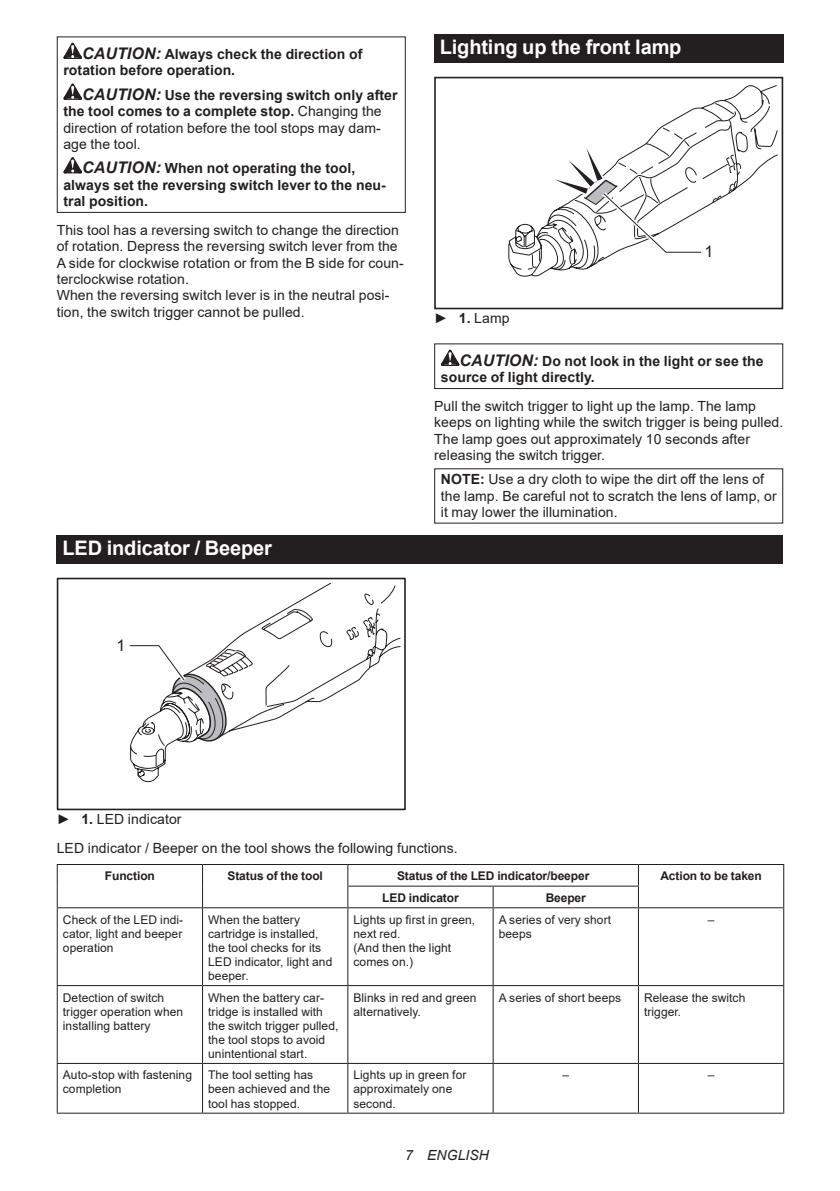
<style>
.page{position:relative;width:840px;height:1191px;background:#fff}
.page>*{position:absolute;margin:0;border:0;box-sizing:border-box;transform-origin:0 0}
.t1{font:700 20px "Arial";letter-spacing:-.01em;color:#fff}
.t2{font:16px "Arial";color:#231f20}
.t3{font:14px/16.4px "Arial";letter-spacing:.005em;color:#231f20}
.t4{font:700 14px/16.4px "Arial";letter-spacing:.005em;color:#231f20}
.t5{font:italic 14px "Arial";letter-spacing:.005em;color:#231f20}
.t6{font:12px/14px "Arial";letter-spacing:.005em;color:#231f20}
.t7{font:700 12px "Arial";letter-spacing:-.01em;color:#231f20}
.s1{font-style:italic;font-size:16px}
.s2{font-weight:700;font-style:italic;font-size:16px}
.s3{font-weight:700}
</style>
<div class="page">
<svg style="left:63px;top:43px;width:19px;height:16px"></svg>
<svg style="left:63px;top:83px;width:19px;height:17px"></svg>
<svg style="left:63px;top:157px;width:19px;height:16px"></svg>
<div style="left:57px;top:36px;width:348px;height:177px;border:1px solid #231f20"></div>
<div style="left:434px;top:34px;width:348px;height:29px;background:#231f20"></div>
<svg style="left:645px;top:85px;width:132px;height:124px"></svg>
<div style="left:434px;top:77px;width:348px;height:232px;border:2px solid #231f20"></div>
<svg style="left:508px;top:144px;width:196px;height:165px"></svg>
<svg style="left:440px;top:349px;width:19px;height:17px"></svg>
<div style="left:434px;top:343px;width:348px;height:46px;border:1px solid #231f20"></div>
<div style="left:57px;top:535px;width:725px;height:28px;background:#231f20"></div>
<svg style="left:130px;top:582px;width:271px;height:201px"></svg>
<div style="left:57px;top:578px;width:348px;height:232px;border:2px solid #231f20"></div>
<svg style="left:129px;top:641px;width:101px;height:102px"></svg>
<hr style="left:57px;top:864px;width:145px;height:1px;background:#231f20">
<hr style="left:202px;top:864px;width:145px;height:1px;background:#231f20">
<hr style="left:347px;top:864px;width:146px;height:1px;background:#231f20">
<hr style="left:493px;top:864px;width:145px;height:1px;background:#231f20">
<hr style="left:638px;top:864px;width:145px;height:1px;background:#231f20">
<svg style="left:57px;top:865px;width:1px;height:42px"></svg>
<svg style="left:202px;top:865px;width:1px;height:42px"></svg>
<hr style="left:347px;top:885px;width:146px;height:1px;background:#231f20">
<svg style="left:347px;top:865px;width:1px;height:42px"></svg>
<hr style="left:493px;top:885px;width:145px;height:1px;background:#231f20">
<svg style="left:492px;top:886px;width:1px;height:21px"></svg>
<svg style="left:637px;top:865px;width:1px;height:42px"></svg>
<hr style="left:57px;top:907px;width:145px;height:1px;background:#231f20">
<hr style="left:57px;top:908px;width:1px;height:77px;background:#231f20">
<hr style="left:202px;top:907px;width:145px;height:1px;background:#231f20">
<hr style="left:202px;top:908px;width:1px;height:77px;background:#231f20">
<hr style="left:347px;top:907px;width:146px;height:1px;background:#231f20">
<hr style="left:347px;top:908px;width:1px;height:77px;background:#231f20">
<hr style="left:493px;top:907px;width:145px;height:1px;background:#231f20">
<hr style="left:492px;top:908px;width:1px;height:77px;background:#231f20">
<hr style="left:638px;top:907px;width:145px;height:1px;background:#231f20">
<hr style="left:637px;top:908px;width:1px;height:77px;background:#231f20">
<hr style="left:782px;top:908px;width:1px;height:77px;background:#231f20">
<hr style="left:57px;top:985px;width:145px;height:1px;background:#231f20">
<hr style="left:57px;top:986px;width:1px;height:77px;background:#231f20">
<hr style="left:202px;top:985px;width:145px;height:1px;background:#231f20">
<hr style="left:202px;top:986px;width:1px;height:77px;background:#231f20">
<hr style="left:347px;top:985px;width:146px;height:1px;background:#231f20">
<hr style="left:347px;top:986px;width:1px;height:77px;background:#231f20">
<hr style="left:493px;top:985px;width:145px;height:1px;background:#231f20">
<hr style="left:492px;top:986px;width:1px;height:77px;background:#231f20">
<hr style="left:638px;top:985px;width:145px;height:1px;background:#231f20">
<hr style="left:637px;top:986px;width:1px;height:77px;background:#231f20">
<hr style="left:782px;top:986px;width:1px;height:77px;background:#231f20">
<hr style="left:57px;top:1063px;width:145px;height:1px;background:#231f20">
<hr style="left:57px;top:1064px;width:1px;height:48px;background:#231f20">
<hr style="left:202px;top:1063px;width:145px;height:1px;background:#231f20">
<hr style="left:202px;top:1064px;width:1px;height:48px;background:#231f20">
<hr style="left:347px;top:1063px;width:146px;height:1px;background:#231f20">
<hr style="left:347px;top:1064px;width:1px;height:48px;background:#231f20">
<hr style="left:493px;top:1063px;width:145px;height:1px;background:#231f20">
<hr style="left:492px;top:1064px;width:1px;height:48px;background:#231f20">
<hr style="left:638px;top:1063px;width:145px;height:1px;background:#231f20">
<hr style="left:637px;top:1064px;width:1px;height:48px;background:#231f20">
<hr style="left:782px;top:1064px;width:1px;height:48px;background:#231f20">
<hr style="left:57px;top:1112px;width:145px;height:1px;background:#231f20">
<hr style="left:202px;top:1112px;width:145px;height:1px;background:#231f20">
<hr style="left:347px;top:1112px;width:146px;height:1px;background:#231f20">
<hr style="left:493px;top:1112px;width:145px;height:1px;background:#231f20">
<hr style="left:638px;top:1112px;width:145px;height:1px;background:#231f20">
<p class="t4" style="left:63px;top:46px;width:300px;text-indent:19px"><span class="s1">CAUTION:</span> Always check the direction of rotation before operation.</p>
<p class="t3" style="left:63px;top:87px;width:335px;text-indent:19px"><span class="s2">CAUTION:</span> <span class="s3">Use the reversing switch only after the tool comes to a complete stop.</span> Changing the direction of rotation before the tool stops may dam&shy;age the tool.</p>
<p class="t4" style="left:63px;top:160px;width:323px;text-indent:19px"><span class="s1">CAUTION:</span> When not operating the tool, always set the reversing switch lever to the neu&shy;tral position.</p>
<p class="t3" style="left:57px;top:222px;width:348px">This tool has a reversing switch to change the direction of rotation. Depress the reversing switch lever from the A side for clockwise rotation or from the B side for coun&shy;terclockwise rotation.<br>When the reversing switch lever is in the neutral posi&shy;tion, the switch trigger cannot be pulled.</p>
<h1 class="t1" style="left:62px;top:534px;width:211px">LED indicator / Beeper</h1>
<h1 class="t1" style="left:439px;top:33px;width:243px">Lighting up the front lamp</h1>
<p class="t2" style="left:704px;top:241px;width:10px">1</p>
<p class="t3" style="left:434px;top:310px;width:77px">► <span class="s3">1.</span> Lamp</p>
<p class="t4" style="left:440px;top:353px;width:324px;text-indent:19px"><span class="s1">CAUTION:</span> Do not look in the light or see the source of light directly.</p>
<p class="t3" style="left:434px;top:398px;width:350px">Pull the switch trigger to light up the lamp. The lamp keeps on lighting while the switch trigger is being pulled.<br>The lamp goes out approximately 10 seconds after releasing the switch trigger.</p>
<p class="t3" style="left:440px;top:471px;width:337px"><span class="s3">NOTE:</span> Use a dry cloth to wipe the dirt off the lens of the lamp. Be careful not to scratch the lens of lamp, or it may lower the illumination.</p>
<p class="t2" style="left:116px;top:634px;width:10px">1</p>
<p class="t3" style="left:57px;top:804px;width:402px;line-height:28.8px">► <span class="s3">1.</span> LED indicator<br>LED indicator / Beeper on the tool shows the following functions.</p>
<p class="t7" style="left:105px;top:867px;width:51px">Function</p>
<p class="t7" style="left:227px;top:867px;width:97px">Status of the tool</p>
<p class="t7" style="left:397px;top:867px;width:194px">Status of the LED indicator/beeper</p>
<p class="t7" style="left:660px;top:867px;width:103px">Action to be taken</p>
<p class="t7" style="left:382px;top:889px;width:78px">LED indicator</p>
<p class="t7" style="left:545px;top:889px;width:42px">Beeper</p>
<p class="t6" style="left:63px;top:912px;width:122px;text-align:justify">Check of the LED indi&shy;cator, light and beeper operation</p>
<p class="t6" style="left:208px;top:912px;width:126px">When the battery cartridge is installed, the tool checks for its<br>LED indicator, light and beeper.</p>
<p class="t6" style="left:353px;top:912px;width:123px">Lights up first in green, next red.<br>(And then the light comes on.)</p>
<p class="t6" style="left:498px;top:912px;width:114px">A series of very short beeps</p>
<p class="t6" style="left:707px;top:912px;width:8px">–</p>
<p class="t6" style="left:63px;top:990px;width:122px">Detection of switch trigger operation when installing battery</p>
<p class="t6" style="left:208px;top:990px;width:132px">When the battery car&shy;tridge is installed with the switch trigger pulled, the tool stops to avoid unintentional start.</p>
<p class="t6" style="left:353px;top:990px;width:124px">Blinks in red and green alternatively.</p>
<p class="t6" style="left:498px;top:990px;width:124px">A series of short beeps</p>
<p class="t6" style="left:643px;top:990px;width:103px">Release the switch trigger.</p>
<p class="t6" style="left:63px;top:1068px;width:130px">Auto-stop with fastening completion</p>
<p class="t6" style="left:208px;top:1068px;width:123px">The tool setting has been achieved and the tool has stopped.</p>
<p class="t6" style="left:353px;top:1068px;width:114px">Lights up in green for approximately one second.</p>
<p class="t6" style="left:562px;top:1068px;width:8px">–</p>
<p class="t6" style="left:707px;top:1068px;width:8px">–</p>
<p class="t5" style="left:405px;top:1146px;width:85px">7 ENGLISH</p>
</div>
